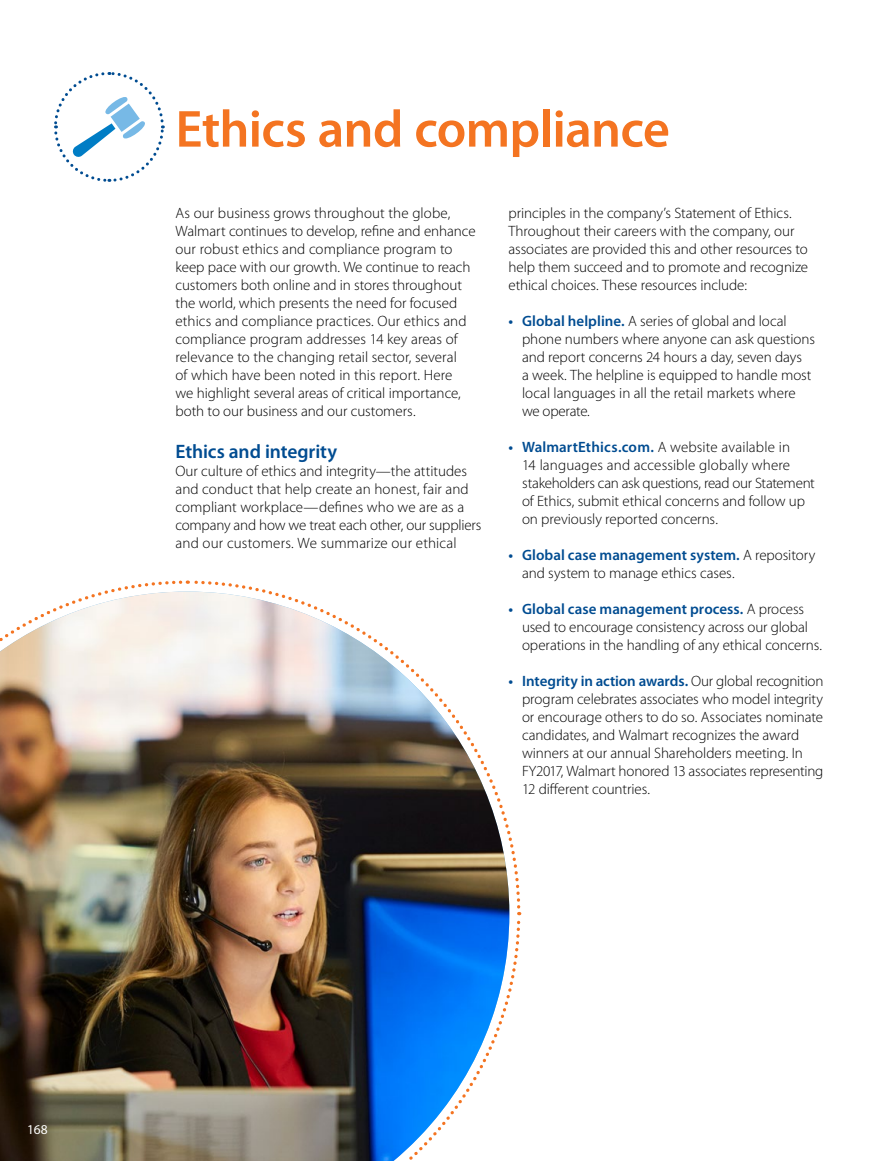
<style>
.page{position:relative;width:891px;height:1161px;background:#fff}
.page>*{position:absolute;margin:0;border:0;box-sizing:border-box;transform-origin:0 0}
.t1{font:600 52.5px "Myriad Pro";letter-spacing:-.015em;color:#f47421}
.t2{font:600 19.5px "Myriad Pro";letter-spacing:-.005em;color:#004c91}
.t3{font:300 15px/18px "Myriad Pro";letter-spacing:-.005em;color:#000}
.t4{font:13.5px "Myriad Pro";color:#fff}
.s1{font-weight:600;color:#004c91}
</style>
<div class="page">
<img style="left:191px;top:914px;width:331px;height:247px">
<img style="left:187px;top:580px;width:334px;height:330px">
<img style="left:0;top:580px;width:184px;height:334px">
<img style="left:0;top:917px;width:187px;height:244px">
<svg style="left:54px;top:72px;width:111px;height:110px"></svg>
<h1 class="t1" style="left:176px;top:100px;width:496px">Ethics and compliance</h1>
<p class="t3" style="left:176px;top:205px;width:302px">As our business grows throughout the globe, Walmart continues to develop, refine and enhance our robust ethics and compliance program to keep pace with our growth. We continue to reach customers both online and in stores throughout the world, which presents the need for focused ethics and compliance practices. Our ethics and compliance program addresses 14 key areas of relevance to the changing retail sector, several<br>of which have been noted in this report. Here<br>we highlight several areas of critical importance, both to our business and our customers.</p>
<h2 class="t2" style="left:176px;top:440px;width:163px">Ethics and integrity</h2>
<p class="t3" style="left:176px;top:462px;width:307px">Our culture of ethics and integrity—the attitudes and conduct that help create an honest, fair and compliant workplace—defines who we are as a company and how we treat each other, our suppliers and our customers. We summarize our ethical</p>
<p class="t3" style="left:508px;top:205px;width:301px">principles in the company’s Statement of Ethics.<br>Throughout their careers with the company, our associates are provided this and other resources to help them succeed and to promote and recognize ethical choices. These resources include:</p>
<p class="t3" style="left:522px;top:313px;width:295px;text-indent:-14px"><span class="s1">• Global helpline.</span> A series of global and local phone numbers where anyone can ask questions and report concerns 24 hours a day, seven days<br>a week. The helpline is equipped to handle most local languages in all the retail markets where we operate.</p>
<p class="t3" style="left:522px;top:439px;width:294px;text-indent:-14px"><span class="s1">• WalmartEthics.com.</span> A website available in<br>14 languages and accessible globally where stakeholders can ask questions, read our Statement of Ethics, submit ethical concerns and follow up on previously reported concerns.</p>
<p class="t3" style="left:522px;top:547px;width:295px;text-indent:-14px"><span class="s1">• Global case management system.</span> A repository and system to manage ethics cases.</p>
<p class="t3" style="left:522px;top:601px;width:302px;text-indent:-14px"><span class="s1">• Global case management process.</span> A process used to encourage consistency across our global operations in the handling of any ethical concerns.</p>
<p class="t3" style="left:522px;top:673px;width:303px;text-indent:-14px"><span class="s1">• Integrity in action awards.</span> Our global recognition program celebrates associates who model integrity or encourage others to do so. Associates nominate candidates, and Walmart recognizes the award winners at our annual Shareholders meeting. In FY2017, Walmart honored 13 associates representing 12 different countries.</p>
<p class="t4" style="left:27px;top:1122px;width:22px">168</p>
</div>
